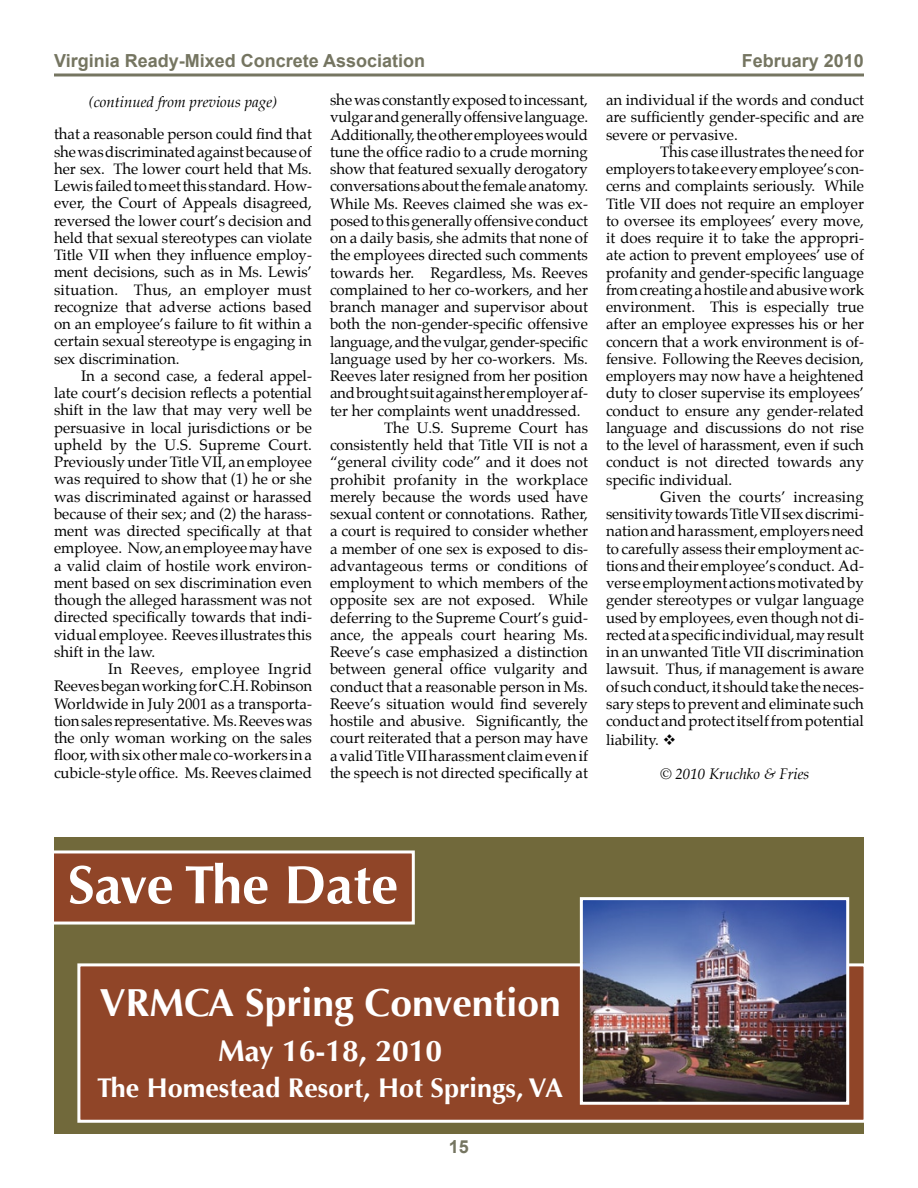
<style>
.page{position:relative;width:918px;height:1188px;background:#fff}
.page>*{position:absolute;margin:0;border:0;box-sizing:border-box;transform-origin:0 0}
.t1{font:700 54px "Optima";color:#fff}
.t2{font:700 39px "Optima";color:#fff}
.t3{font:700 30px "Optima";color:#fff}
.t4{font:700 27px "Optima";color:#fff}
.t5{font:700 18px "Arial";color:#757561}
.t6{font:15px/17.2px "Palatino";color:#000;text-align:justify}
.t7{font:italic 15px "Palatino";color:#000}
.t8{font:15px "Palatino";letter-spacing:.02em;color:#000}
</style>
<div class="page">
<hr style="left:54px;top:73px;width:810px;height:3px;background:#757561">
<div style="left:55px;top:837px;width:809px;height:297px;background:#71693b"></div>
<div style="left:52px;top:852px;width:361px;height:71px;background:#904528"></div>
<div style="left:51px;top:850px;width:364px;height:75px;border:3px solid #fff"></div>
<div style="left:79px;top:965px;width:786px;height:156px;background:#904528"></div>
<div style="left:77px;top:963px;width:790px;height:160px;border:3px solid #fff"></div>
<img style="left:584px;top:901px;width:261px;height:200px">
<div style="left:580px;top:897px;width:269px;height:208px;border:3px solid #fff"></div>
<p class="t5" style="left:54px;top:49px;width:373px">Virginia Ready-Mixed Concrete Association</p>
<p class="t7" style="left:89px;top:93px;width:190px">(continued from previous page)</p>
<p class="t6" style="left:54px;top:127px;width:259px">that a reasonable person could find that she was discriminated against because of her sex. The lower court held that Ms.<br>Lewis failed to meet this standard. How&shy;ever, the Court of Appeals disagreed, reversed the lower court’s decision and held that sexual stereotypes can violate Title VII when they influence employ&shy;ment decisions, such as in Ms. Lewis’ situation. Thus, an employer must recognize that adverse actions based on an employee’s failure to fit within a certain sexual stereotype is engaging in sex discrimination.</p>
<p class="t6" style="left:54px;top:368px;width:260px;text-indent:27px">In a second case, a federal appel&shy;late court’s decision reflects a potential shift in the law that may very well be persuasive in local jurisdictions or be upheld by the U.S. Supreme Court.<br>Previously under Title VII, an employee was required to show that (1) he or she was discriminated against or harassed because of their sex; and (2) the harass&shy;ment was directed specifically at that employee. Now, an employee may have a valid claim of hostile work environ&shy;ment based on sex discrimination even though the alleged harassment was not directed specifically towards that indi&shy;vidual employee. Reeves illustrates this shift in the law.</p>
<p class="t6" style="left:54px;top:662px;width:260px;text-indent:54px">In Reeves, employee Ingrid Reeves began working for C.H. Robinson Worldwide in July 2001 as a transporta&shy;tion sales representative. Ms. Reeves was the only woman working on the sales floor, with six other male co-workers in a cubicle-style office. Ms. Reeves claimed</p>
<p class="t6" style="left:330px;top:93px;width:259px">she was constantly exposed to incessant,</p>
<p class="t6" style="left:330px;top:110px;width:260px">vulgar and generally offensive language.</p>
<p class="t6" style="left:330px;top:127px;width:259px">Additionally, the other employees would</p>
<p class="t6" style="left:330px;top:144px;width:259px">tune the office radio to a crude morning</p>
<p class="t6" style="left:330px;top:162px;width:259px">show that featured sexually derogatory</p>
<p class="t6" style="left:330px;top:179px;width:260px">conversations about the female anatomy.</p>
<p class="t6" style="left:330px;top:196px;width:259px">While Ms. Reeves claimed she was ex-</p>
<p class="t6" style="left:330px;top:213px;width:259px">posed to this generally offensive conduct</p>
<p class="t6" style="left:330px;top:231px;width:260px">on a daily basis, she admits that none of</p>
<p class="t6" style="left:330px;top:248px;width:259px">the employees directed such comments</p>
<p class="t6" style="left:330px;top:265px;width:259px">towards her. Regardless, Ms. Reeves</p>
<p class="t6" style="left:330px;top:282px;width:259px">complained to her co-workers, and her</p>
<p class="t6" style="left:330px;top:300px;width:259px">branch manager and supervisor about</p>
<p class="t6" style="left:330px;top:317px;width:259px">both the non-gender-specific offensive</p>
<p class="t6" style="left:330px;top:334px;width:259px">language, and the vulgar, gender-specific</p>
<p class="t6" style="left:330px;top:351px;width:259px">language used by her co-workers. Ms.</p>
<p class="t6" style="left:330px;top:369px;width:259px">Reeves later resigned from her position</p>
<p class="t6" style="left:330px;top:386px;width:259px">and brought suit against her employer af-</p>
<p class="t6" style="left:330px;top:403px;width:252px">ter her complaints went unaddressed.</p>
<p class="t6" style="left:384px;top:420px;width:206px">The U.S. Supreme Court has</p>
<p class="t6" style="left:330px;top:438px;width:259px">consistently held that Title VII is not a</p>
<p class="t6" style="left:330px;top:455px;width:260px">“general civility code” and it does not</p>
<p class="t8" style="left:330px;top:470px;width:259px">prohibit profanity in the workplace</p>
<p class="t6" style="left:330px;top:489px;width:259px">merely because the words used have</p>
<p class="t6" style="left:330px;top:507px;width:260px">sexual content or connotations. Rather,</p>
<p class="t6" style="left:330px;top:524px;width:259px">a court is required to consider whether</p>
<p class="t6" style="left:330px;top:541px;width:259px">a member of one sex is exposed to dis-</p>
<p class="t6" style="left:330px;top:558px;width:259px">advantageous terms or conditions of</p>
<p class="t6" style="left:330px;top:576px;width:259px">employment to which members of the</p>
<p class="t6" style="left:330px;top:593px;width:260px">opposite sex are not exposed. While</p>
<p class="t6" style="left:330px;top:610px;width:259px">deferring to the Supreme Court’s guid-</p>
<p class="t6" style="left:330px;top:627px;width:259px">ance, the appeals court hearing Ms.</p>
<p class="t6" style="left:330px;top:645px;width:259px">Reeve’s case emphasized a distinction</p>
<p class="t6" style="left:330px;top:662px;width:259px">between general office vulgarity and</p>
<p class="t6" style="left:330px;top:679px;width:259px">conduct that a reasonable person in Ms.</p>
<p class="t6" style="left:330px;top:696px;width:259px">Reeve’s situation would find severely</p>
<p class="t6" style="left:330px;top:714px;width:259px">hostile and abusive. Significantly, the</p>
<p class="t6" style="left:330px;top:731px;width:259px">court reiterated that a person may have</p>
<p class="t6" style="left:330px;top:748px;width:260px">a valid Title VII harassment claim even if</p>
<p class="t6" style="left:330px;top:765px;width:260px">the speech is not directed specifically at</p>
<p class="t5" style="left:742px;top:49px;width:124px">February 201 0</p>
<p class="t6" style="left:606px;top:93px;width:259px">an individual if the words and conduct are sufficiently gender-specific and are severe or pervasive.</p>
<p class="t6" style="left:606px;top:144px;width:260px;text-indent:54px">This case illustrates the need for employers to take every employee’s con&shy;cerns and complaints seriously. While Title VII does not require an employer to oversee its employees’ every move, it does require it to take the appropri&shy;ate action to prevent employees’ use of profanity and gender-specific language from creating a hostile and abusive work environment. This is especially true after an employee expresses his or her concern that a work environment is of&shy;fensive. Following the Reeves decision, employers may now have a heightened duty to closer supervise its employees’ conduct to ensure any gender-related language and discussions do not rise to the level of harassment, even if such conduct is not directed towards any specific individual.</p>
<p class="t6" style="left:606px;top:489px;width:260px;text-indent:54px">Given the courts’ increasing sensitivity towards Title VII sex discrimi&shy;nation and harassment, employers need to carefully assess their employment ac&shy;tions and their employee’s conduct. Ad&shy;verse employment actions motivated by gender stereotypes or vulgar language used by employees, even though not di&shy;rected at a specific individual, may result in an unwanted Title VII discrimination lawsuit. Thus, if management is aware of such conduct, it should take the neces&shy;sary steps to prevent and eliminate such conduct and protect itself from potential</p>
<p class="t6" style="left:606px;top:732px;width:72px">liability. ❖</p>
<p class="t7" style="left:660px;top:765px;width:150px">© 2010 Kruchko &amp; Fries</p>
<h1 class="t1" style="left:68px;top:853px;width:332px">Save The Date</h1>
<h2 class="t2" style="left:100px;top:980px;width:463px">VRMCA Spring Convention</h2>
<h3 class="t3" style="left:218px;top:1034px;width:226px">May 16-18, 2010</h3>
<h3 class="t4" style="left:97px;top:1072px;width:467px">The Homestead Resort, Hot Springs, VA</h3>
<p class="t5" style="left:449px;top:1135px;width:11px">15</p>
</div>
